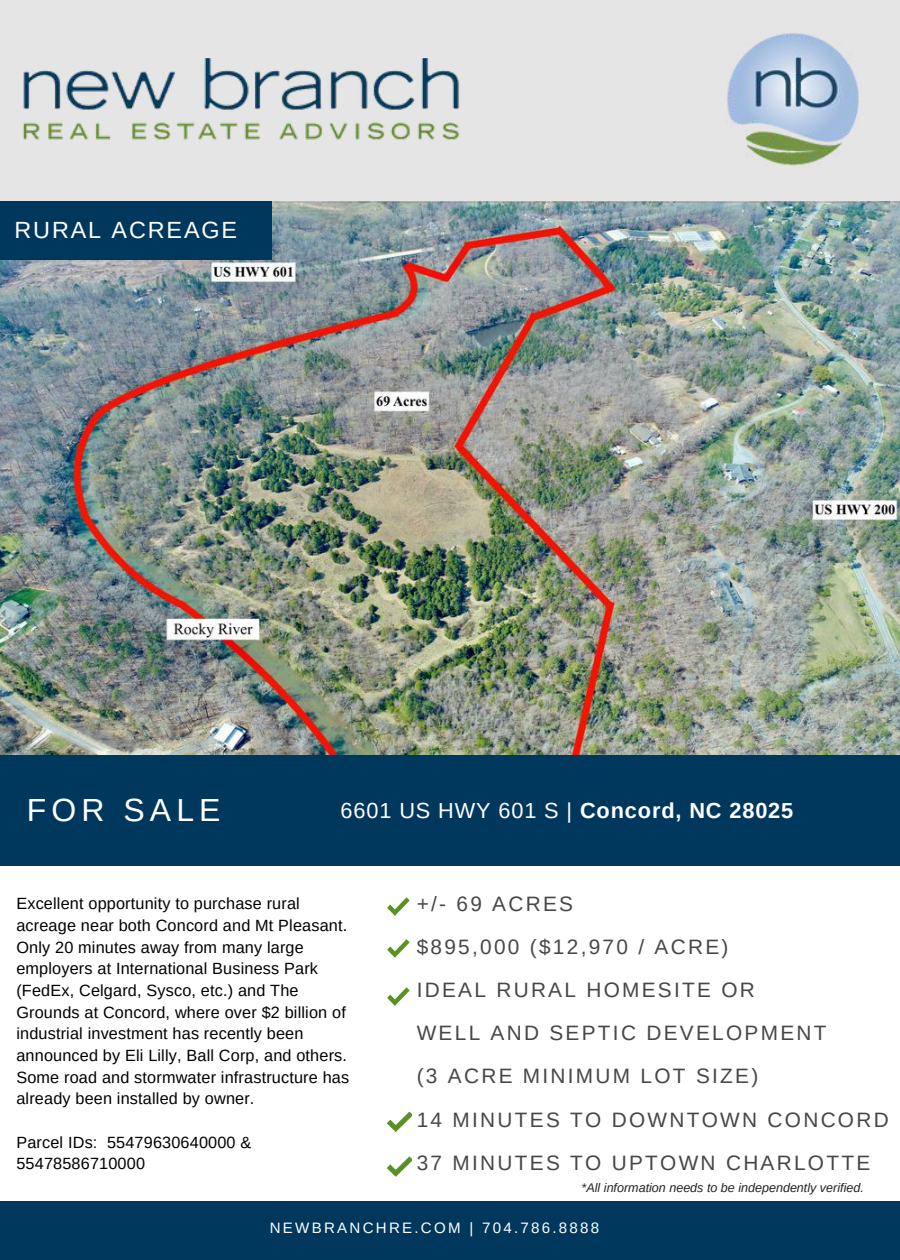
<style>
.page{position:relative;width:900px;height:1260px;background:#fff}
.page>*{position:absolute;margin:0;border:0;box-sizing:border-box;transform-origin:0 0}
.t1{font:32px "Arimo";letter-spacing:.16em;color:#fff}
.t2{font:23.5px "Arimo";letter-spacing:.08em;color:#fff}
.t3{font:700 21.75px "Arimo";letter-spacing:.04em;color:#fff}
.t4{font:20.75px/43px "Arimo";letter-spacing:.11em;color:#474747}
.t5{font:16.25px/21.8px "Arimo";letter-spacing:.01em;color:#000}
.t6{font:15px "Arimo";letter-spacing:.15em;color:#fff}
.t7{font:italic 12.5px "Arimo";color:#222}
.s1{font-weight:400}
</style>
<div class="page">
<img style="left:0;top:203px;width:900px;height:553px">
<div style="left:0;top:1201px;width:900px;height:59px;background:#00385d"></div>
<div style="left:0;top:756px;width:900px;height:110px;background:#00385d"></div>
<div style="left:0;top:0;width:900px;height:201px;background:#e5e5e5"></div>
<img style="left:727px;top:33px;width:132px;height:133px">
<img style="left:22px;top:59px;width:438px;height:80px">
<svg style="left:387px;top:897px;width:23px;height:19px"></svg>
<svg style="left:387px;top:939px;width:23px;height:19px"></svg>
<svg style="left:387px;top:987px;width:23px;height:19px"></svg>
<svg style="left:387px;top:1112px;width:25px;height:20px"></svg>
<svg style="left:387px;top:1156px;width:25px;height:21px"></svg>
<div style="left:0;top:201px;width:272px;height:59px;background:#00385d"></div>
<h2 class="t2" style="left:14px;top:217px;width:224px">RURAL ACREAGE</h2>
<h1 class="t1" style="left:27px;top:792px;width:195px">FOR SALE</h1>
<h3 class="t3" style="left:341px;top:798px;width:454px"><span class="s1">6601 US HWY 601 S |</span> Concord, NC 28025</h3>
<p class="t5" style="left:16px;top:893px;width:334px">Excellent opportunity to purchase rural acreage near both Concord and Mt Pleasant.<br>Only 20 minutes away from many large employers at International Business Park (FedEx, Celgard, Sysco, etc.) and The Grounds at Concord, where over $2 billion of industrial investment has recently been announced by Eli Lilly, Ball Corp, and others.<br>Some road and stormwater infrastructure has already been installed by owner.</p>
<p class="t5" style="left:16px;top:1131px;width:236px">Parcel IDs: 55479630640000 &amp;<br>55478586710000</p>
<p class="t4" style="left:417px;top:882px;width:474px">+/- 69 ACRES<br>$895,000 ($12,970 / ACRE)<br>IDEAL RURAL HOMESITE OR<br>WELL AND SEPTIC DEVELOPMENT<br>(3 ACRE MINIMUM LOT SIZE)<br>14 MINUTES TO DOWNTOWN CONCORD<br>37 MINUTES TO UPTOWN CHARLOTTE</p>
<p class="t7" style="left:582px;top:1181px;width:284px">*All information needs to be independently verified.</p>
<p class="t6" style="left:270px;top:1220px;width:331px">NEWBRANCHRE.COM | 704.786.8888</p>
</div>
